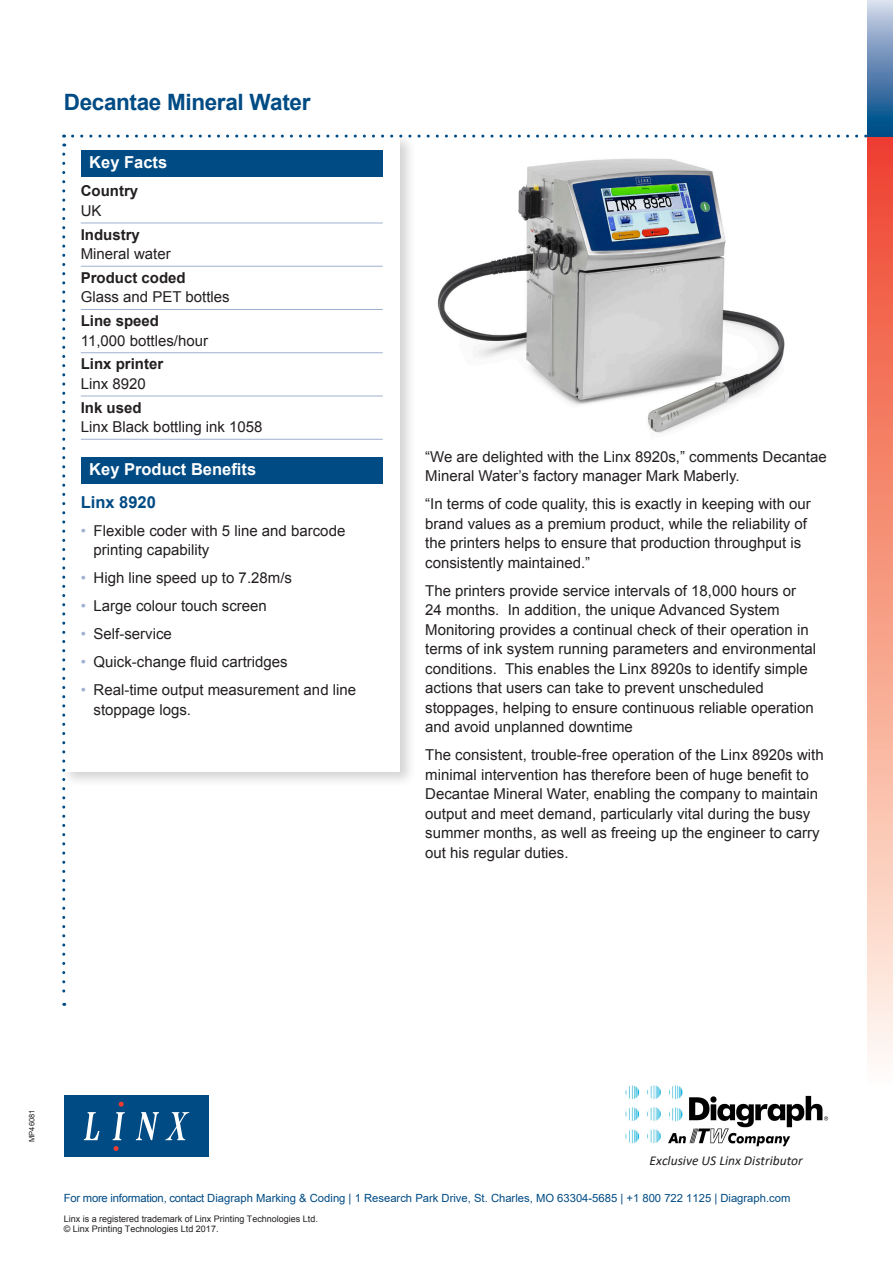
<style>
.page{position:relative;width:893px;height:1263px;background:#fff}
.page>*{position:absolute;margin:0;border:0;box-sizing:border-box;transform-origin:0 0}
.t1{font:700 22.5px "Arial";letter-spacing:-.015em;color:#004b84}
.t2{font:700 16.5px "Arial";color:#fff}
.t3{font:700 16.5px "Arial";color:#004b84}
.t4{font:15px/19.5px "Arial";color:#231f20}
.t5{font:700 15px/19.5px "Arial";color:#231f20}
.t6{font:italic 13.5px "Calibri";color:#221e1f}
.t7{font:11.25px "Arial";color:#004b84}
.t8{font:9px/10.5px "Arial";color:#231f20}
.t9{font:7.5px "Arial";color:#231f20}
.s1{font-weight:400}
.s2{font-weight:700}
.s3{color:#9eb1d0}
</style>
<div class="page">
<img style="left:437px;top:158px;width:348px;height:275px">
<div style="left:60px;top:132px;width:356px;height:655px;background:#231f20;opacity:.2"></div>
<div style="left:64px;top:136px;width:336px;height:635px;background:#fff"></div>
<div style="left:64px;top:1095px;width:144px;height:62px;background:#004b84"></div>
<svg style="left:84px;top:1112px;width:15px;height:28px"></svg>
<svg style="left:136px;top:1112px;width:23px;height:28px"></svg>
<svg style="left:165px;top:1112px;width:24px;height:28px"></svg>
<svg style="left:113px;top:1102px;width:12px;height:38px"></svg>
<svg style="left:114px;top:1146px;width:5px;height:5px"></svg>
<div style="left:81px;top:150px;width:302px;height:27px;background:#004b84"></div>
<div style="left:81px;top:457px;width:302px;height:27px;background:#004b84"></div>
<hr style="left:81px;top:223px;width:302px;height:1px;background:#9eb1d0">
<hr style="left:81px;top:266px;width:302px;height:1px;background:#9eb1d0">
<hr style="left:81px;top:309px;width:302px;height:1px;background:#9eb1d0">
<hr style="left:81px;top:352px;width:302px;height:1px;background:#9eb1d0">
<hr style="left:81px;top:396px;width:302px;height:1px;background:#9eb1d0">
<hr style="left:81px;top:439px;width:302px;height:1px;background:#9eb1d0">
<svg style="left:73px;top:135px;width:794px;height:3px"></svg>
<svg style="left:62px;top:154px;width:3px;height:852px"></svg>
<div style="left:867px;top:136px;width:26px;height:948px;background:linear-gradient(to bottom,#ee4227,#fffaed)"></div>
<div style="left:867px;top:0;width:26px;height:136px;background:linear-gradient(to bottom,#d5d4e9,#004282)"></div>
<img style="left:625px;top:1085px;width:204px;height:62px">
<p class="t1" style="left:64px;top:87px;width:248px">Decantae Mineral Water</p>
<p class="t2" style="left:89px;top:151px;width:79px">Key Facts</p>
<p class="t5" style="left:81px;top:182px;width:59px">Country<br><span class="s1">UK</span></p>
<p class="t4" style="left:81px;top:225px;width:92px"><span class="s2">Industry<br></span>Mineral water</p>
<p class="t4" style="left:81px;top:268px;width:150px"><span class="s2">Product coded<br></span>Glass and PET bottles</p>
<p class="t4" style="left:81px;top:311px;width:129px"><span class="s2">Line speed<br></span>11,000 bottles/hour</p>
<p class="t5" style="left:81px;top:355px;width:84px">Linx printer<br><span class="s1">Linx 8920</span></p>
<p class="t4" style="left:81px;top:398px;width:183px"><span class="s2">Ink used<br></span>Linx Black bottling ink 1058</p>
<p class="t2" style="left:89px;top:458px;width:168px">Key Product Benefits</p>
<p class="t3" style="left:81px;top:491px;width:77px">Linx 8920</p>
<p class="t4" style="left:94px;top:521px;width:253px;text-indent:-13px"><span class="s3">•</span> Flexible coder with 5 line and barcode printing capability</p>
<p class="t4" style="left:81px;top:568px;width:213px"><span class="s3">•</span> High line speed up to 7.28m/s</p>
<p class="t4" style="left:81px;top:596px;width:188px"><span class="s3">•</span> Large colour touch screen</p>
<p class="t4" style="left:81px;top:624px;width:93px"><span class="s3">•</span> Self-service</p>
<p class="t4" style="left:81px;top:652px;width:209px"><span class="s3">•</span> Quick-change fluid cartridges</p>
<p class="t4" style="left:94px;top:680px;width:264px;text-indent:-13px"><span class="s3">•</span> Real-time output measurement and line stoppage logs.</p>
<p class="t4" style="left:425px;top:447px;width:403px">“We are delighted with the Linx 8920s,” comments Decantae<br>Mineral Water’s factory manager Mark Maberly.</p>
<p class="t4" style="left:425px;top:494px;width:387px">“In terms of code quality, this is exactly in keeping with our brand values as a premium product, while the reliability of the printers helps to ensure that production throughput is consistently maintained.”</p>
<p class="t4" style="left:425px;top:581px;width:392px">The printers provide service intervals of 18,000 hours or 24 months. In addition, the unique Advanced System Monitoring provides a continual check of their operation in terms of ink system running parameters and environmental conditions. This enables the Linx 8920s to identify simple actions that users can take to prevent unscheduled stoppages, helping to ensure continuous reliable operation and avoid unplanned downtime</p>
<p class="t4" style="left:425px;top:745px;width:400px">The consistent, trouble-free operation of the Linx 8920s with minimal intervention has therefore been of huge benefit to Decantae Mineral Water, enabling the company to maintain output and meet demand, particularly vital during the busy summer months, as well as freeing up the engineer to carry out his regular duties.</p>
<p class="t9" style="left:27px;top:1142px;width:34px;rotate:-90deg">MP46081</p>
<p class="t6" style="left:650px;top:1151px;width:155px">Exclusive US Linx Distributor</p>
<p class="t7" style="left:64px;top:1190px;width:728px">For more information, contact Diagraph Marking &amp; Coding | 1 Research Park Drive, St. Charles, MO 63304-5685 | +1 800 722 1125 | Diagraph.com</p>
<p class="t8" style="left:64px;top:1213px;width:256px">Linx is a registered trademark of Linx Printing Technologies Ltd. © Linx Printing Technologies Ltd 2017.</p>
</div>
